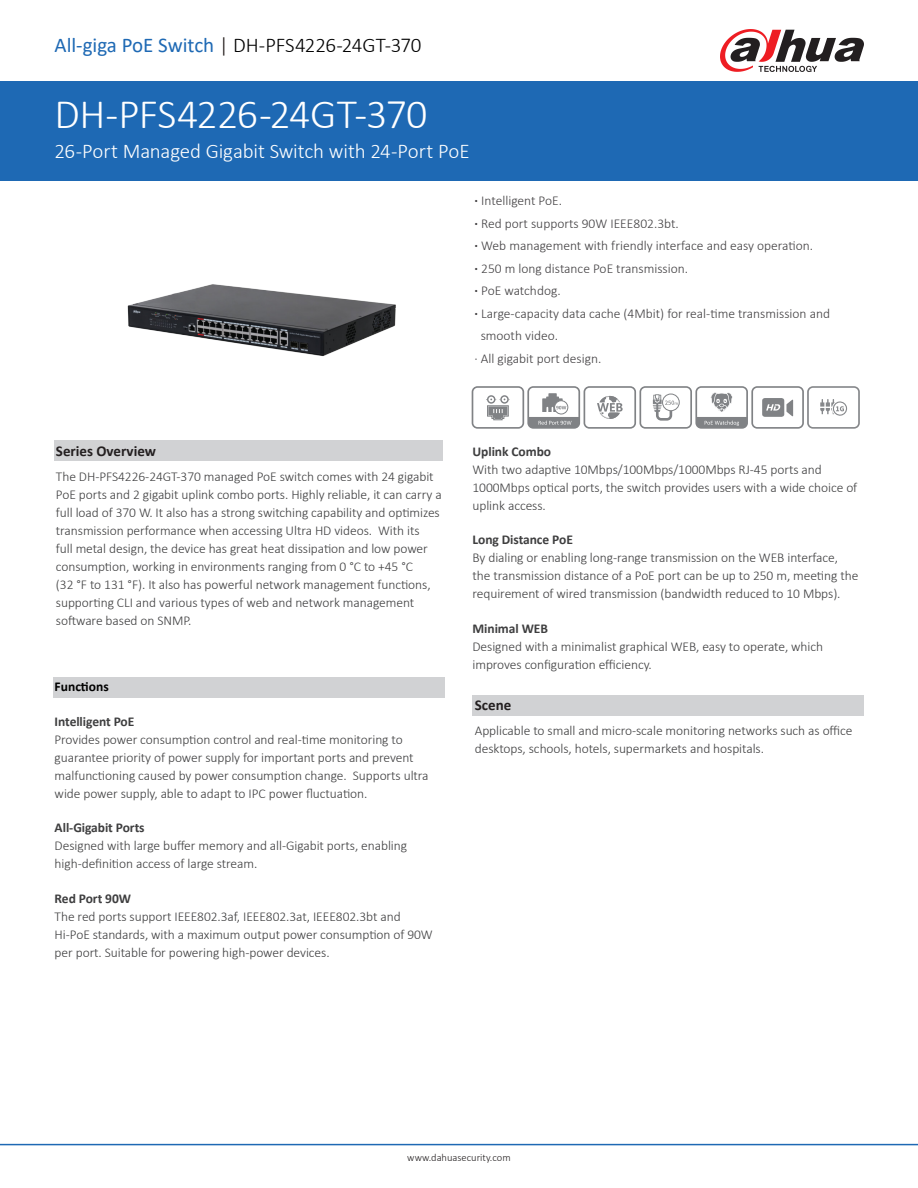
<style>
.page{position:relative;width:918px;height:1188px;background:#fff}
.page>*{position:absolute;margin:0;border:0;box-sizing:border-box;transform-origin:0 0}
.t1{font:300 42px "Calibri";letter-spacing:-.02em;color:#fff}
.t2{font:300 21px "Calibri";letter-spacing:-.01em;color:#fff}
.t3{font:300 21px "Calibri";letter-spacing:-.015em;color:#000}
.t4{font:700 15px "Calibri";color:#231f20}
.t5{font:300 13.5px/18px "Calibri";letter-spacing:-.005em;color:#3e3e3f}
.t6{font:300 13.5px "Calibri";color:#413f41}
.t7{font:700 13.5px "Calibri";letter-spacing:-.005em;color:#3e3e3f}
.t8{font:700 13.5px "Calibri";color:#000}
.t9{font:300 10.5px "Calibri";color:#231f20}
.s1{font-weight:400;color:#1e69b4}
.s2{color:#1b1513}
.s3{font-weight:700}
</style>
<div class="page">
<div style="left:0;top:81px;width:918px;height:100px;background:#1e69b4"></div>
<hr style="left:0;top:1144px;width:918px;height:1px;background:#1e69b4">
<svg style="left:720px;top:29px;width:144px;height:43px"></svg>
<div style="left:53px;top:677px;width:392px;height:21px;background:#d1d2d4"></div>
<div style="left:472px;top:695px;width:392px;height:21px;background:#d1d2d4"></div>
<img style="left:127px;top:284px;width:269px;height:72px">
<div style="left:54px;top:441px;width:389px;height:20px;background:#d1d2d4"></div>
<svg style="left:472px;top:386px;width:388px;height:43px"></svg>
<p class="t3" style="left:55px;top:32px;width:369px"><span class="s1">All-giga PoE Switch</span> <span class="s2">|</span> DH-PFS4226-24GT-370</p>
<p class="t1" style="left:55px;top:88px;width:374px">DH-PFS4226-24GT-370</p>
<p class="t2" style="left:55px;top:138px;width:417px">26-Port Managed Gigabit Switch with 24-Port PoE</p>
<p class="t6" style="left:475px;top:192px;width:89px"><span class="s3">·</span> Intelligent PoE.</p>
<p class="t6" style="left:475px;top:215px;width:206px"><span class="s3">·</span> Red port supports 90W IEEE802.3bt.</p>
<p class="t6" style="left:475px;top:237px;width:340px"><span class="s3">·</span> Web management with friendly interface and easy operation.</p>
<p class="t6" style="left:475px;top:260px;width:215px"><span class="s3">·</span> 250 m long distance PoE transmission.</p>
<p class="t6" style="left:475px;top:282px;width:88px"><span class="s3">·</span> PoE watchdog.</p>
<p class="t6" style="left:475px;top:305px;width:357px"><span class="s3">·</span> Large-capacity data cache (4Mbit) for real-time transmission and</p>
<p class="t6" style="left:481px;top:327px;width:79px">smooth video.</p>
<p class="t6" style="left:475px;top:350px;width:128px">· All gigabit port design.</p>
<p class="t4" style="left:56px;top:441px;width:102px">Series Overview</p>
<p class="t5" style="left:56px;top:468px;width:387px">The DH-PFS4226-24GT-370 managed PoE switch comes with 24 gigabit PoE ports and 2 gigabit uplink combo ports. Highly reliable, it can carry a full load of 370 W. It also has a strong switching capability and optimizes transmission performance when accessing Ultra HD videos. With its<br>full metal design, the device has great heat dissipation and low power consumption, working in environments ranging from 0 °C to +45 °C<br>(32 °F to 131 °F). It also has powerful network management functions, supporting CLI and various types of web and network management software based on SNMP.</p>
<p class="t8" style="left:55px;top:677px;width:56px">Functions</p>
<p class="t7" style="left:55px;top:712px;width:81px">Intelligent PoE</p>
<p class="t5" style="left:55px;top:730px;width:376px">Provides power consumption control and real-time monitoring to guarantee priority of power supply for important ports and prevent malfunctioning caused by power consumption change. Supports ultra wide power supply, able to adapt to IPC power fluctuation.</p>
<p class="t7" style="left:55px;top:818px;width:92px">All-Gigabit Ports</p>
<p class="t5" style="left:55px;top:837px;width:354px">Designed with large buffer memory and all-Gigabit ports, enabling</p>
<p class="t5" style="left:55px;top:855px;width:204px">high-definition access of large stream.</p>
<p class="t7" style="left:55px;top:889px;width:78px">Red Port 90W</p>
<p class="t5" style="left:55px;top:907px;width:348px">The red ports support IEEE802.3af, IEEE802.3at, IEEE802.3bt and</p>
<p class="t5" style="left:55px;top:925px;width:380px">Hi-PoE standards, with a maximum output power consumption of 90W per port. Suitable for powering high-power devices.</p>
<p class="t7" style="left:472px;top:442px;width:80px">Uplink Combo</p>
<p class="t5" style="left:472px;top:460px;width:386px">With two adaptive 10Mbps/100Mbps/1000Mbps RJ-45 ports and<br>1000Mbps optical ports, the switch provides users with a wide choice of uplink access.</p>
<p class="t7" style="left:472px;top:530px;width:102px">Long Distance PoE</p>
<p class="t5" style="left:472px;top:549px;width:387px">By dialing or enabling long-range transmission on the WEB interface, the transmission distance of a PoE port can be up to 250 m, meeting the requirement of wired transmission (bandwidth reduced to 10 Mbps).</p>
<p class="t7" style="left:472px;top:619px;width:77px">Minimal WEB</p>
<p class="t5" style="left:472px;top:637px;width:352px">Designed with a minimalist graphical WEB, easy to operate, which</p>
<p class="t5" style="left:472px;top:655px;width:181px">improves configuration efficiency.</p>
<p class="t4" style="left:475px;top:694px;width:38px">Scene</p>
<p class="t5" style="left:475px;top:721px;width:379px">Applicable to small and micro-scale monitoring networks such as office desktops, schools, hotels, supermarkets and hospitals.</p>
<p class="t9" style="left:407px;top:1151px;width:105px">www.dahuasecurity.com</p>
</div>
